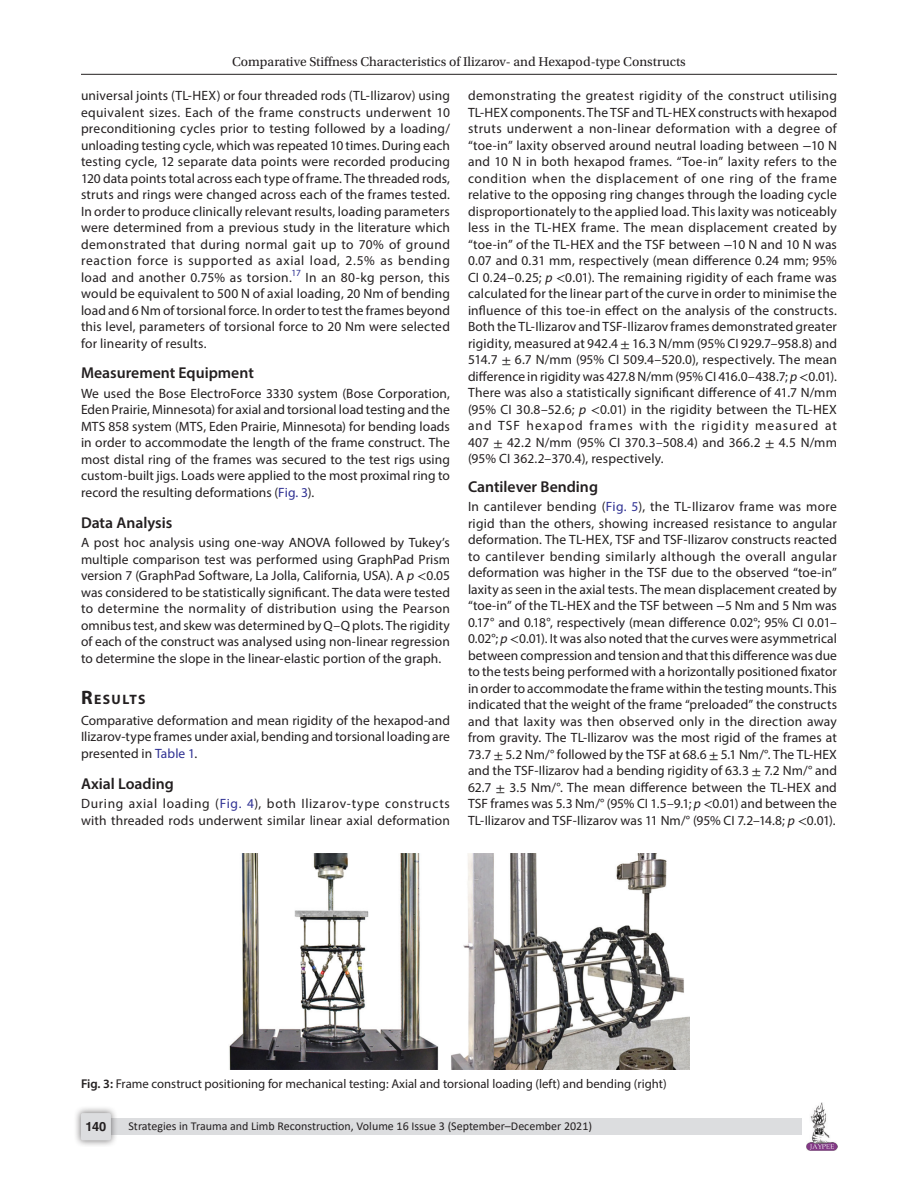
<style>
.page{position:relative;width:918px;height:1188px;background:#fff}
.page>*{position:absolute;margin:0;border:0;box-sizing:border-box;transform-origin:0 0}
.Head-2{font:600 15.75px "Myriad Pro";color:#231f20}
.Head-1{font:700 13.65px "Myriad Pro";letter-spacing:.105em;color:#231f20}
.Para-NoIndent{font:13.5px/16.5px "Myriad Pro";letter-spacing:.005em;color:#231f20;text-align:justify}
.Para-Indent{font:13.5px/16.5px "Myriad Pro";letter-spacing:.015em;color:#231f20;text-align:justify}
.t1{font:13.5px "Utopia Std";color:#231f20}
.FigCaption{font:12.75px "Myriad Pro";color:#231f20}
.t2{font:700 12.75px "Helvetica LT Std";color:#231f20}
.t3{font:12px "Calibri";color:#231f20}
.s1{color:#2e3092}
.s2{font-style:italic}
.s3{font-family:"STIX General"}
.s4{font-size:19.5px}
.s5{font-weight:600}
</style>
<div class="page">
<hr style="left:81px;top:74px;width:756px;height:1px;background:#231f20">
<img style="left:807px;top:1103px;width:30px;height:48px">
<div style="left:96px;top:1119px;width:706px;height:16px;background:#dcdddf"></div>
<div style="left:73px;top:1106px;width:45px;height:41px;background:#231f20;opacity:.61"></div>
<div style="left:81px;top:1113px;width:30px;height:27px;background:#dcdddf;border-radius:2px"></div>
<img style="left:229px;top:853px;width:461px;height:216px">
<p class="t1" style="left:232px;top:55px;width:455px">Comparative Stiffness Characteristics of Ilizarov- and Hexapod-type Constructs</p>
<p class="Para-Indent" style="left:81px;top:87px;width:371px">universal joints (TL-HEX) or four threaded rods (TL-Ilizarov) using equivalent sizes. Each of the frame constructs underwent 10 preconditioning cycles prior to testing followed by a loading/ unloading testing cycle, which was repeated 10 times. During each testing cycle, 12 separate data points were recorded producing 120 data points total across each type of frame. The threaded rods, struts and rings were changed across each of the frames tested.<br>In order to produce clinically relevant results, loading parameters were determined from a previous study in the literature which demonstrated that during normal gait up to 70% of ground reaction force is supported as axial load, 2.5% as bending load and another 0.75% as torsion.<sup>17</sup> In an 80-kg person, this would be equivalent to 500 N of axial loading, 20 Nm of bending load and 6 Nm of torsional force. In order to test the frames beyond this level, parameters of torsional force to 20 Nm were selected for linearity of results.</p>
<p class="Head-2" style="left:81px;top:363px;width:174px">Measurement Equipment</p>
<p class="Para-NoIndent" style="left:81px;top:385px;width:371px">We used the Bose ElectroForce 3330 system (Bose Corporation, Eden Prairie, Minnesota) for axial and torsional load testing and the MTS 858 system (MTS, Eden Prairie, Minnesota) for bending loads in order to accommodate the length of the frame construct. The most distal ring of the frames was secured to the test rigs using custom-built jigs. Loads were applied to the most proximal ring to record the resulting deformations (<span class="s1">Fig. 3</span>).</p>
<p class="Head-2" style="left:81px;top:512px;width:93px">Data Analysis</p>
<p class="Para-NoIndent" style="left:81px;top:534px;width:371px">A post hoc analysis using one-way ANOVA followed by Tukey’s multiple comparison test was performed using GraphPad Prism version 7 (GraphPad Software, La Jolla, California, USA). A <span class="s2">p</span> <span class="s3">&lt;</span>0.05 was considered to be statistically significant. The data were tested to determine the normality of distribution using the Pearson omnibus test, and skew was determined by Q–Q plots. The rigidity of each of the construct was analysed using non-linear regression to determine the slope in the linear-elastic portion of the graph.</p>
<p class="Head-1" style="left:81px;top:690px;width:66px"><span class="s4">R</span>ESULTS</p>
<p class="Para-NoIndent" style="left:81px;top:712px;width:371px">Comparative deformation and mean rigidity of the hexapod-and Ilizarov-type frames under axial, bending and torsional loading are presented in <span class="s1">Table 1</span>.</p>
<p class="Head-2" style="left:81px;top:773px;width:94px">Axial Loading</p>
<p class="Para-NoIndent" style="left:81px;top:795px;width:371px">During axial loading (<span class="s1">Fig. 4</span>), both Ilizarov-type constructs with threaded rods underwent similar linear axial deformation</p>
<p class="Para-NoIndent" style="left:468px;top:87px;width:371px">demonstrating the greatest rigidity of the construct utilising TL-HEX components. The TSF and TL-HEX constructs with hexapod struts underwent a non-linear deformation with a degree of “toe-in” laxity observed around neutral loading between <span class="s3">−</span>10 N and 10 N in both hexapod frames. “Toe-in” laxity refers to the condition when the displacement of one ring of the frame relative to the opposing ring changes through the loading cycle disproportionately to the applied load. This laxity was noticeably less in the TL-HEX frame. The mean displacement created by “toe-in” of the TL-HEX and the TSF between <span class="s3">−</span>10 N and 10 N was 0.07 and 0.31 mm, respectively (mean difference 0.24 mm; 95% CI 0.24–0.25; <span class="s2">p</span> <span class="s3">&lt;</span>0.01). The remaining rigidity of each frame was calculated for the linear part of the curve in order to minimise the influence of this toe-in effect on the analysis of the constructs.<br>Both the TL-Ilizarov and TSF-Ilizarov frames demonstrated greater rigidity, measured at 942.4 <span class="s3">±</span> 16.3 N/mm (95% CI 929.7–958.8) and 514.7 <span class="s3">±</span> 6.7 N/mm (95% CI 509.4–520.0), respectively. The mean difference in rigidity was 427.8 N/mm (95% CI 416.0–438.7; <span class="s2">p</span> <span class="s3">&lt;</span>0.01).<br>There was also a statistically significant difference of 41.7 N/mm (95% CI 30.8–52.6; <span class="s2">p</span> <span class="s3">&lt;</span>0.01) in the rigidity between the TL-HEX and TSF hexapod frames with the rigidity measured at 407 <span class="s3">±</span> 42.2 N/mm (95% CI 370.3–508.4) and 366.2 <span class="s3">±</span> 4.5 N/mm (95% CI 362.2–370.4), respectively.</p>
<p class="Head-2" style="left:468px;top:476px;width:132px">Cantilever Bending</p>
<p class="Para-NoIndent" style="left:468px;top:498px;width:371px">In cantilever bending (<span class="s1">Fig. 5</span>), the TL-Ilizarov frame was more rigid than the others, showing increased resistance to angular deformation. The TL-HEX, TSF and TSF-Ilizarov constructs reacted to cantilever bending similarly although the overall angular deformation was higher in the TSF due to the observed “toe-in” laxity as seen in the axial tests. The mean displacement created by “toe-in” of the TL-HEX and the TSF between <span class="s3">−</span>5 Nm and 5 Nm was 0.17° and 0.18°, respectively (mean difference 0.02°; 95% CI 0.01– 0.02°; <span class="s2">p</span> <span class="s3">&lt;</span>0.01). It was also noted that the curves were asymmetrical between compression and tension and that this difference was due to the tests being performed with a horizontally positioned fixator in order to accommodate the frame within the testing mounts. This indicated that the weight of the frame “preloaded” the constructs and that laxity was then observed only in the direction away from gravity. The TL-Ilizarov was the most rigid of the frames at 73.7 <span class="s3">±</span> 5.2 Nm/° followed by the TSF at 68.6 <span class="s3">±</span> 5.1 Nm/°. The TL-HEX and the TSF-Ilizarov had a bending rigidity of 63.3 <span class="s3">±</span> 7.2 Nm/° and 62.7 <span class="s3">±</span> 3.5 Nm/°. The mean difference between the TL-HEX and TSF frames was 5.3 Nm/° (95% CI 1.5–9.1; <span class="s2">p</span> <span class="s3">&lt;</span>0.01) and between the TL-Ilizarov and TSF-Ilizarov was 11 Nm/° (95% CI 7.2–14.8; <span class="s2">p</span> <span class="s3">&lt;</span>0.01).</p>
<p class="FigCaption" style="left:81px;top:1076px;width:587px"><span class="s5">Fig. 3:</span> Frame construct positioning for mechanical testing: Axial and torsional loading (left) and bending (right)</p>
<p class="t2" style="left:85px;top:1119px;width:22px">140</p>
<p class="t3" style="left:128px;top:1117px;width:465px">Strategies in Trauma and Limb Reconstruction, Volume 16 Issue 3 (September–December 2021)</p>
</div>
